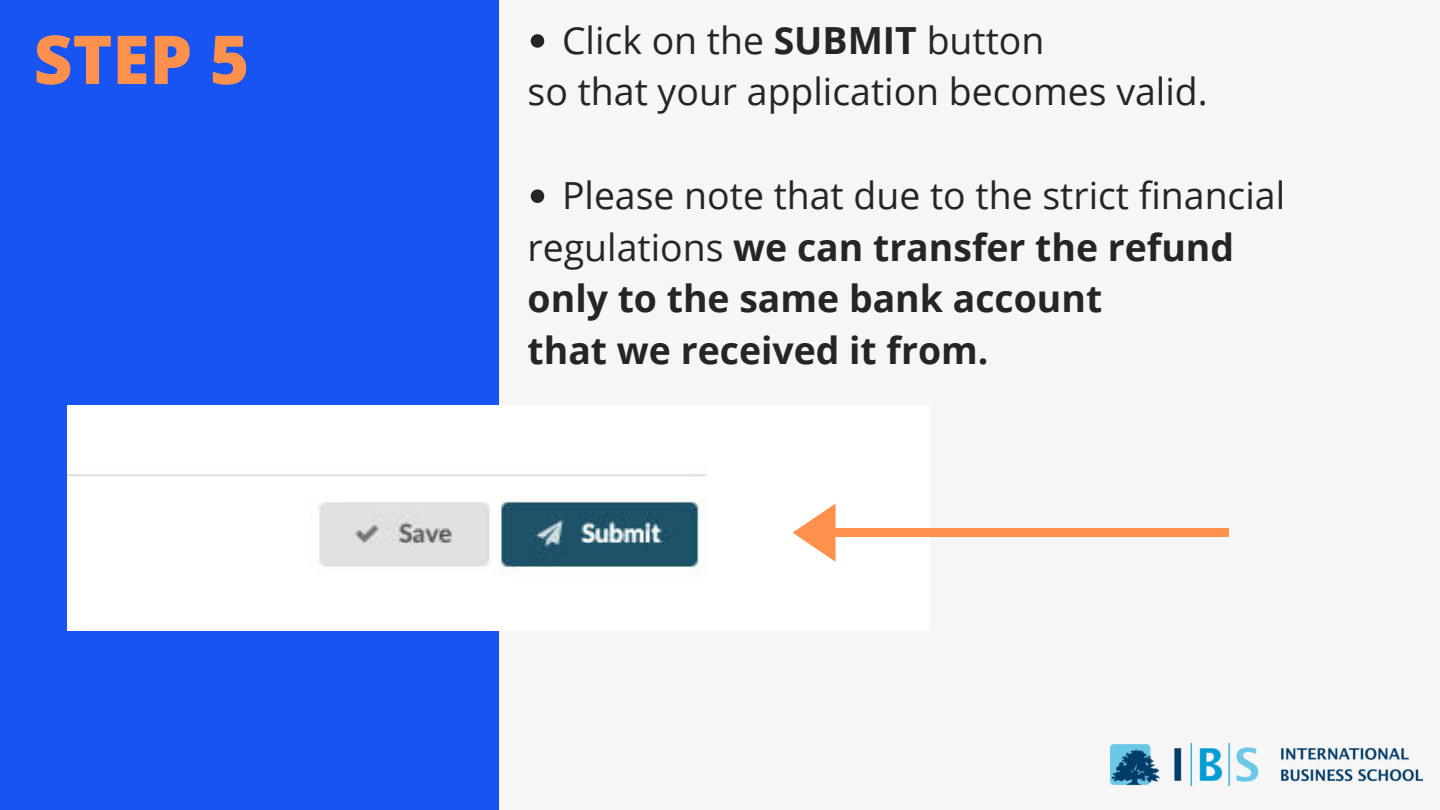
<style>
.page{position:relative;width:1440px;height:810px;background:#f6f6f6}
.page>*{position:absolute;margin:0;border:0;box-sizing:border-box;transform-origin:0 0}
.t1{font:800 67.5px "Open Sans";color:#ff914d}
.t2{font:37.4px "Open Sans";color:#232622}
.t3{font:700 37.4px/51.8px "Open Sans";color:#232622}
.s1{font-weight:700}
.s2{font-weight:400}
</style>
<div class="page">
<div style="left:0;top:0;width:499px;height:810px;background:#1754f1"></div>
<img style="left:1111px;top:743px;width:311px;height:42px">
<img style="left:67px;top:405px;width:769px;height:226px">
<svg style="left:531px;top:34px;width:13px;height:14px"></svg>
<svg style="left:531px;top:189px;width:13px;height:14px"></svg>
<div style="left:827px;top:528px;width:402px;height:9px;background:#ff914d"></div>
<svg style="left:793px;top:504px;width:43px;height:58px"></svg>
<h1 class="t1" style="left:34px;top:8px;width:217px">STEP 5</h1>
<p class="t2" style="left:562px;top:15px;width:484px">Click on the <span class="s1">SUBMIT</span> button</p>
<p class="t2" style="left:528px;top:66px;width:682px">so that your application becomes valid.</p>
<p class="t2" style="left:562px;top:170px;width:725px">Please note that due to the strict financial</p>
<p class="t3" style="left:528px;top:220px;width:708px"><span class="s2">regulations</span> we can transfer the refund only to the same bank account<br>that we received it from.</p>
</div>
